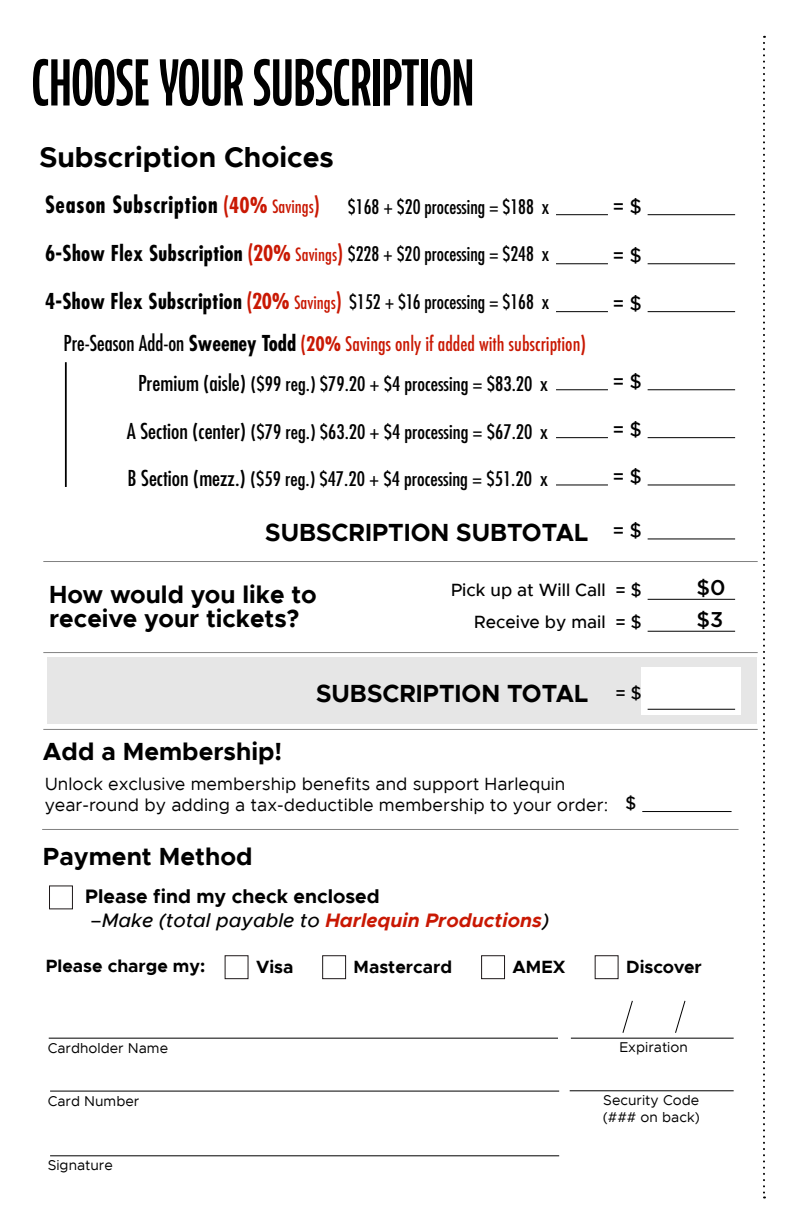
<style>
.page{position:relative;width:792px;height:1224px;background:#fff}
.page>*{position:absolute;margin:0;border:0;box-sizing:border-box;transform-origin:0 0}
.t1{font:700 66px "Bufalino";color:#000}
.t2{font:700 28.4px "Metropolis";color:#000}
.t3{font:700 24.8px/24.8px "Metropolis";color:#000}
.t4{font:700 condensed 23.2px "Futura Std";letter-spacing:.03em;color:#000}
.t5{font:500 21.4px "Gotham";color:#000}
.t6{font:condensed 19.6px "Futura Std";color:#000}
.t7{font:700 19.6px/23.6px "Metropolis";color:#000}
.t8{font:500 condensed 19.6px "Futura";color:#c91803}
.t9{font:500 19.6px "Metropolis";color:#000}
.t10{font:17.8px/21.4px "Metropolis";color:#000}
.t11{font:700 17.8px "Metropolis";color:#000}
.t12{font:500 17.8px/32px "Metropolis";color:#000;text-align:right}
.t13{font:14.2px/17px "Metropolis";color:#000}
.s1{font-family:"Futura";font-weight:500;font-size:21.4px;color:#c91803}
.s2{font-size:21.4px;color:#c91803}
.s3{font-family:"Futura";font-weight:500;font-size:17.8px;color:#c91803}
.s4{font-weight:700;font-size:21.4px}
.s5{font-weight:700;font-size:21.4px;color:#c91803}
.s6{font-family:"Futura Std";font-weight:400;font-size:21.4px;color:#000}
.s7{font-family:"Futura Std";font-weight:700;font-size:21.4px;color:#000}
.s8{font-family:"Futura Std";font-weight:700}
.s9{font-size:21.4px}
.s10{font-weight:500;font-size:17.8px}
.s11{font-weight:400}
.s12{font-weight:500;font-style:italic}
.s13{font-style:italic;color:#c91803}
</style>
<div class="page">
<svg style="left:763px;top:36px;width:2px;height:1162px"></svg>
<div style="left:47px;top:658px;width:709px;height:66px;background:#e6e6e6"></div>
<div style="left:49px;top:886px;width:24px;height:23px;border:1px solid #1f191a"></div>
<div style="left:322px;top:956px;width:24px;height:23px;border:1px solid #1f191a"></div>
<div style="left:481px;top:956px;width:24px;height:23px;border:1px solid #1f191a"></div>
<hr style="left:43px;top:729px;width:715px;height:1px;background:#818181">
<hr style="left:43px;top:561px;width:715px;height:1px;background:#818181">
<hr style="left:43px;top:652px;width:715px;height:1px;background:#818181">
<hr style="left:42px;top:829px;width:697px;height:1px;background:#818181">
<hr style="left:49px;top:1038px;width:509px;height:1px;background:#000">
<hr style="left:50px;top:1091px;width:509px;height:1px;background:#000">
<hr style="left:570px;top:1090px;width:164px;height:1px;background:#000">
<hr style="left:571px;top:1038px;width:163px;height:1px;background:#000">
<hr style="left:50px;top:1155px;width:509px;height:1px;background:#000">
<svg style="left:623px;top:1001px;width:9px;height:32px"></svg>
<svg style="left:676px;top:1001px;width:9px;height:32px"></svg>
<hr style="left:556px;top:214px;width:52px;height:1px;background:#000">
<hr style="left:648px;top:214px;width:87px;height:1px;background:#000">
<hr style="left:556px;top:389px;width:52px;height:1px;background:#000">
<hr style="left:648px;top:389px;width:87px;height:1px;background:#000">
<hr style="left:556px;top:437px;width:52px;height:1px;background:#000">
<hr style="left:648px;top:437px;width:87px;height:1px;background:#000">
<hr style="left:556px;top:485px;width:52px;height:1px;background:#000">
<hr style="left:648px;top:485px;width:87px;height:1px;background:#000">
<hr style="left:556px;top:263px;width:52px;height:1px;background:#000">
<hr style="left:648px;top:263px;width:87px;height:1px;background:#000">
<hr style="left:556px;top:311px;width:52px;height:1px;background:#000">
<hr style="left:648px;top:311px;width:87px;height:1px;background:#000">
<hr style="left:648px;top:599px;width:87px;height:1px;background:#000">
<hr style="left:648px;top:631px;width:87px;height:1px;background:#000">
<hr style="left:648px;top:539px;width:87px;height:1px;background:#000">
<hr style="left:642px;top:811px;width:90px;height:1px;background:#000">
<div style="left:642px;top:667px;width:99px;height:48px;background:#fff"></div>
<hr style="left:648px;top:709px;width:87px;height:1px;background:#000">
<hr style="left:65px;top:362px;width:2px;height:125px;background:#000">
<h1 class="t1" style="left:32px;top:54px;width:444px">CHOOSE YOUR SUBSCRIPTION</h1>
<h2 class="t2" style="left:39px;top:139px;width:296px">Subscription Choices</h2>
<p class="t4" style="left:45px;top:190px;width:277px">Season Subscription <span class="s1">(</span><span class="s2">40%</span> <span class="s3">Savings</span><span class="s1">)</span></p>
<p class="t6" style="left:348px;top:195px;width:203px">$168 + $20 processing = $188 x</p>
<p class="t6" style="left:45px;top:242px;width:506px"><span class="s4">6-Show Flex Subscription</span> <span class="s1">(</span><span class="s5">20%</span> <span class="s3">Savings</span><span class="s1">)</span> $228 + $20 processing = $248 x</p>
<p class="t6" style="left:45px;top:290px;width:506px"><span class="s4">4-Show Flex Subscription</span> <span class="s1">(</span><span class="s5">20%</span> <span class="s3">Savings</span><span class="s1">)</span> $152 + $16 processing = $168 x</p>
<p class="t9" style="left:613px;top:194px;width:30px">= $</p>
<p class="t9" style="left:613px;top:243px;width:30px">= $</p>
<p class="t9" style="left:613px;top:291px;width:30px">= $</p>
<p class="t8" style="left:64px;top:331px;width:524px"><span class="s6">Pre-Season Add-on</span> <span class="s7">Sweeney Todd</span> (<span class="s8">20%</span> Savings only if added with subscription)</p>
<p class="t6" style="left:138px;top:372px;width:412px"><span class="s9">Premium (aisle)</span> ($99 reg.) $79.20 + $4 processing = $83.20 x</p>
<p class="t9" style="left:613px;top:369px;width:30px">= $</p>
<p class="t6" style="left:127px;top:420px;width:423px"><span class="s9">A Section (center)</span> ($79 reg.) $63.20 + $4 processing = $67.20 x</p>
<p class="t9" style="left:613px;top:417px;width:30px">= $</p>
<p class="t6" style="left:128px;top:467px;width:422px"><span class="s9">B Section (mezz.)</span> ($59 reg.) $47.20 + $4 processing = $51.20 x</p>
<p class="t9" style="left:613px;top:464px;width:30px">= $</p>
<p class="t3" style="left:265px;top:520px;width:378px">SUBSCRIPTION SUBTOTAL <sup>=</sup> <sup>$</sup></p>
<p class="t3" style="left:49px;top:582px;width:269px">How would you like to receive your tickets?</p>
<p class="t12" style="left:451px;top:574px;width:192px">Pick up at Will Call = $<br>Receive by mail = $</p>
<p class="t3" style="left:43px;top:739px;width:241px">Add a Membership!</p>
<p class="t3" style="left:316px;top:681px;width:327px">SUBSCRIPTION TOTAL <span class="s10">= $</span></p>
<p class="t10" style="left:45px;top:773px;width:565px">Unlock exclusive membership benefits and support Harlequin year-round by adding a tax-deductible membership to your order:</p>
<p class="t3" style="left:43px;top:844px;width:211px">Payment Method</p>
<p class="t12" style="left:626px;top:786px;width:12px">$</p>
<p class="t5" style="left:697px;top:573px;width:31px">$0</p>
<p class="t5" style="left:697px;top:605px;width:28px">$3</p>
<p class="t7" style="left:85px;top:885px;width:466px">Please find my check enclosed<br><span class="s11">–</span><span class="s12">Make (total payable to</span> <span class="s13">Harlequin Productions</span><span class="s12">)</span></p>
<p class="t11" style="left:46px;top:955px;width:161px">Please charge my:</p>
<p class="t11" style="left:354px;top:956px;width:100px">Mastercard</p>
<p class="t11" style="left:513px;top:956px;width:54px">AMEX</p>
<p class="t11" style="left:626px;top:956px;width:77px">Discover</p>
<p class="t11" style="left:256px;top:956px;width:39px">Visa</p>
<p class="t13" style="left:48px;top:1039px;width:122px">Cardholder Name</p>
<p class="t13" style="left:619px;top:1039px;width:70px">Expiration</p>
<p class="t13" style="left:48px;top:1092px;width:93px">Card Number</p>
<p class="t13" style="left:603px;top:1092px;width:99px">Security Code (### on back)</p>
<p class="t13" style="left:48px;top:1157px;width:67px">Signature</p>
</div>
